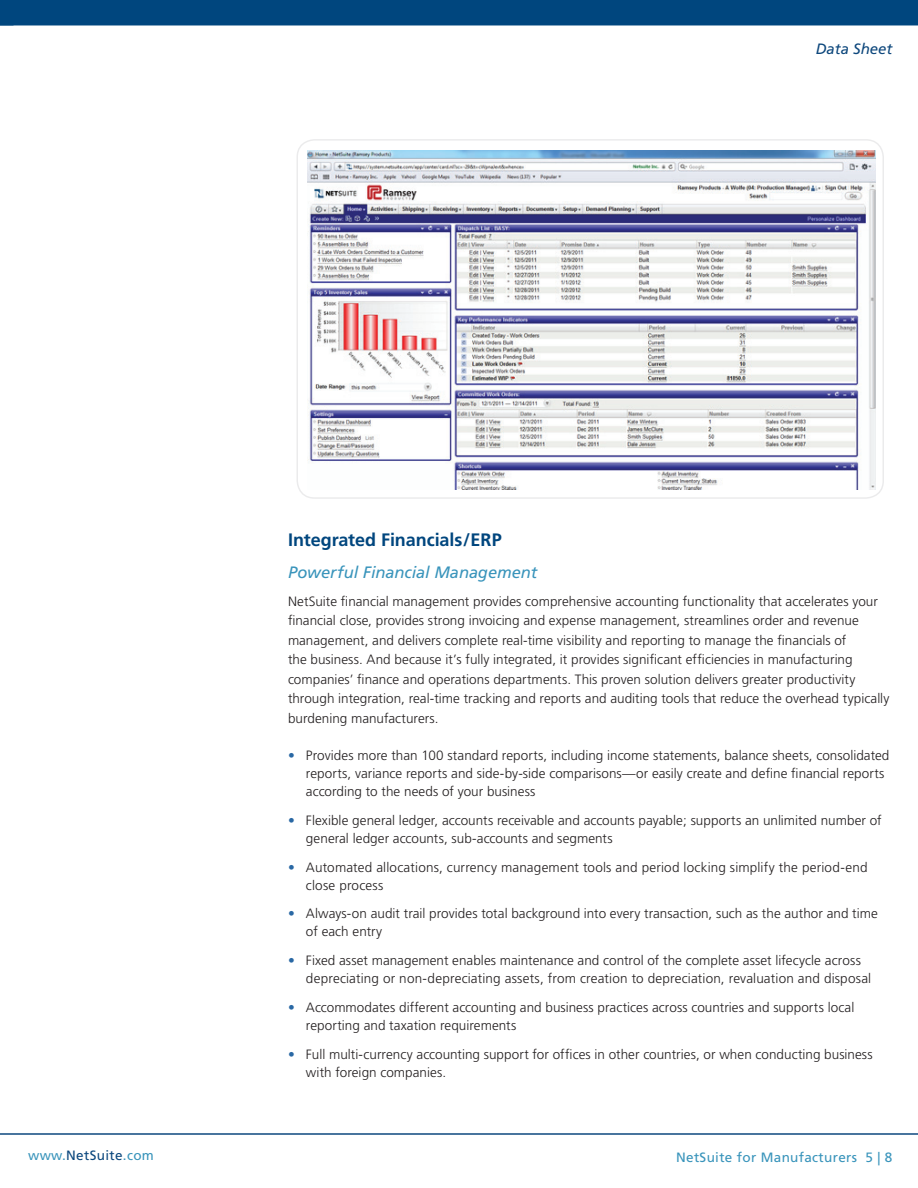
<style>
.page{position:relative;width:918px;height:1188px;background:#fff}
.page>*{position:absolute;margin:0;border:0;box-sizing:border-box;transform-origin:0 0}
.t1{font:700 18px "Frutiger";letter-spacing:-.005em;color:#00467e}
.t2{font:italic 16.5px "Frutiger";letter-spacing:-.005em;color:#3994bb}
.t3{font:italic 15px "Frutiger";color:#0d477c}
.t4{font:300 13.5px/18px "Frutiger";letter-spacing:.005em;color:#231f20}
.t5{font:13.5px "Frutiger";letter-spacing:.025em;color:#3994bb}
.s1{color:#0c487e}
.s2{color:#2968a4}
</style>
<div class="page">
<img style="left:307px;top:150px;width:569px;height:340px">
<hr style="left:0;top:1133px;width:918px;height:2px;background:#0c487e">
<div style="left:0;top:0;width:918px;height:26px;background:#00467e"></div>
<p class="t3" style="left:816px;top:41px;width:78px">Data Sheet</p>
<p class="t5" style="left:28px;top:1148px;width:127px">www.<span class="s1">NetSuite</span>.com</p>
<h1 class="t1" style="left:288px;top:529px;width:215px">Integrated Financials/ERP</h1>
<p class="t2" style="left:288px;top:563px;width:251px">Powerful Financial Management</p>
<p class="t4" style="left:288px;top:591px;width:603px;line-height:19.5px">NetSuite financial management provides comprehensive accounting functionality that accelerates your financial close, provides strong invoicing and expense management, streamlines order and revenue management, and delivers complete real-time visibility and reporting to manage the financials of<br>the business. And because it’s fully integrated, it provides significant efficiencies in manufacturing companies’ finance and operations departments. This proven solution delivers greater productivity through integration, real-time tracking and reports and auditing tools that reduce the overhead typically burdening manufacturers.</p>
<p class="t4" style="left:306px;top:747px;width:585px;text-indent:-18px"><span class="s2">•</span> Provides more than 100 standard reports, including income statements, balance sheets, consolidated reports, variance reports and side-by-side comparisons—or easily create and define financial reports according to the needs of your business</p>
<p class="t4" style="left:306px;top:811px;width:577px;text-indent:-18px"><span class="s2">•</span> Flexible general ledger, accounts receivable and accounts payable; supports an unlimited number of general ledger accounts, sub-accounts and segments</p>
<p class="t4" style="left:306px;top:858px;width:563px;text-indent:-18px"><span class="s2">•</span> Automated allocations, currency management tools and period locking simplify the period-end close process</p>
<p class="t4" style="left:306px;top:905px;width:573px;text-indent:-18px"><span class="s2">•</span> Always-on audit trail provides total background into every transaction, such as the author and time of each entry</p>
<p class="t4" style="left:306px;top:952px;width:567px;text-indent:-18px"><span class="s2">•</span> Fixed asset management enables maintenance and control of the complete asset lifecycle across depreciating or non-depreciating assets, from creation to depreciation, revaluation and disposal</p>
<p class="t4" style="left:306px;top:999px;width:550px;text-indent:-18px"><span class="s2">•</span> Accommodates different accounting and business practices across countries and supports local reporting and taxation requirements</p>
<p class="t4" style="left:306px;top:1045px;width:568px;text-indent:-18px"><span class="s2">•</span> Full multi-currency accounting support for offices in other countries, or when conducting business with foreign companies.</p>
<p class="t5" style="left:676px;top:1150px;width:218px">NetSuite for Manufacturers 5 | 8</p>
</div>
